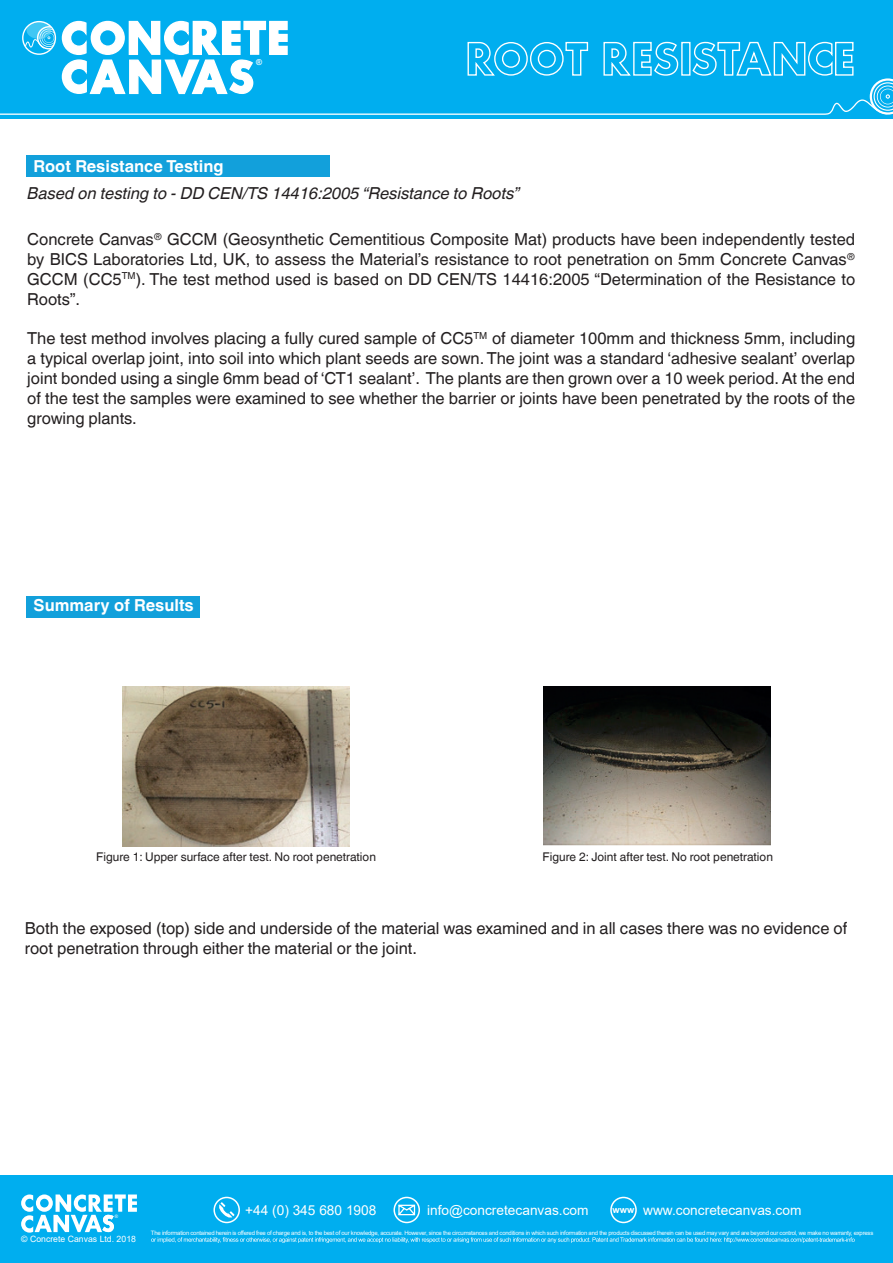
<style>
.page{position:relative;width:893px;height:1263px;background:#fff}
.page>*{position:absolute;margin:0;border:0;box-sizing:border-box;transform-origin:0 0}
.t1{font:16.5px/19.8px "Helvetica World";color:#231f20;text-align:justify}
.t2{font:italic 16.5px "Helvetica World";color:#231f20}
.t3{font:700 16.5px "Helvetica World";color:#fff}
.t4{font:13.65px "Arial";color:#fff}
.t5{font:12px "Helvetica World";color:#231f20}
.t6{font:8.7px "Arial";color:#fff}
.t7{font:700 8.1px "Arial";color:#fff}
.t8{font:6px "Arial";letter-spacing:-.04em;color:#fff}
.t9{font:4.65px "Arial";color:#fff}
.s1{font-weight:700;font-size:9.3px}
</style>
<div class="page">
<div style="left:26px;top:155px;width:303px;height:22px;background:#12a0db"></div>
<div style="left:26px;top:596px;width:174px;height:21px;background:#12a0db"></div>
<img style="left:123px;top:687px;width:226px;height:160px">
<img style="left:544px;top:687px;width:226px;height:159px">
<div style="left:0;top:0;width:893px;height:119px;background:#00aeef"></div>
<svg style="left:0;top:20px;width:893px;height:95px"></svg>
<div style="left:0;top:1176px;width:893px;height:87px;background:#00aeef"></div>
<svg style="left:151px;top:1237px;width:704px;height:6px"></svg>
<div style="left:213px;top:1197px;width:27px;height:26px;border:2px solid #fff;border-radius:50%"></div>
<svg style="left:217px;top:1202px;width:17px;height:18px"></svg>
<div style="left:610px;top:1197px;width:27px;height:26px;border:2px solid #fff;border-radius:50%"></div>
<div style="left:393px;top:1197px;width:27px;height:26px;border:2px solid #fff;border-radius:50%"></div>
<svg style="left:397px;top:1203px;width:19px;height:13px"></svg>
<svg style="left:21px;top:1194px;width:116px;height:38px"></svg>
<p class="t7" style="left:256px;top:57px;width:7px">®</p>
<p class="t3" style="left:34px;top:156px;width:191px">Root Resistance Testing</p>
<p class="t2" style="left:27px;top:184px;width:494px">Based on testing to - DD CEN/TS 14416:2005 “Resistance to Roots”</p>
<p class="t1" style="left:27px;top:230px;width:829px">Concrete Canvas<sup>®</sup> GCCM (Geosynthetic Cementitious Composite Mat) products have been independently tested by BICS Laboratories Ltd, UK, to assess the Material’s resistance to root penetration on 5mm Concrete Canvas<sup>® </sup>GCCM (CC5<sup>TM</sup>). The test method used is based on DD CEN/TS 14416:2005 “Determination of the Resistance to Roots”.</p>
<p class="t1" style="left:27px;top:329px;width:829px">The test method involves placing a fully cured sample of CC5<sup>TM</sup> of diameter 100mm and thickness 5mm, including a typical overlap joint, into soil into which plant seeds are sown. The joint was a standard ‘adhesive sealant’ overlap joint bonded using a single 6mm bead of ‘CT1 sealant’. The plants are then grown over a 10 week period. At the end of the test the samples were examined to see whether the barrier or joints have been penetrated by the roots of the growing plants.</p>
<p class="t3" style="left:34px;top:595px;width:162px">Summary of Results</p>
<p class="t5" style="left:96px;top:850px;width:281px">Figure 1: Upper surface after test. No root penetration</p>
<p class="t5" style="left:543px;top:850px;width:232px">Figure 2: Joint after test. No root penetration</p>
<p class="t1" style="left:25px;top:918px;width:824px">Both the exposed (top) side and underside of the material was examined and in all cases there was no evidence of root penetration through either the material or the joint.</p>
<p class="t9" style="left:115px;top:1213px;width:5px">®</p>
<p class="t4" style="left:245px;top:1201px;width:133px">+44 (0) 345 680 1908</p>
<p class="t4" style="left:427px;top:1201px;width:163px">info@concretecanvas.com</p>
<p class="t4" style="left:613px;top:1201px;width:190px"><span class="s1">www</span> www.concretecanvas.com</p>
<p class="t6" style="left:21px;top:1232px;width:116px">© Concrete Canvas Ltd. 2018</p>
<p class="t8" style="left:151px;top:1228px;width:724px">The information contained herein is offered free of charge and is, to the best of our knowledge, accurate. However, since the circumstances and conditions in which such information and the products discussed therein can be used may vary and are beyond our control, we make no warranty, express</p>
</div>
